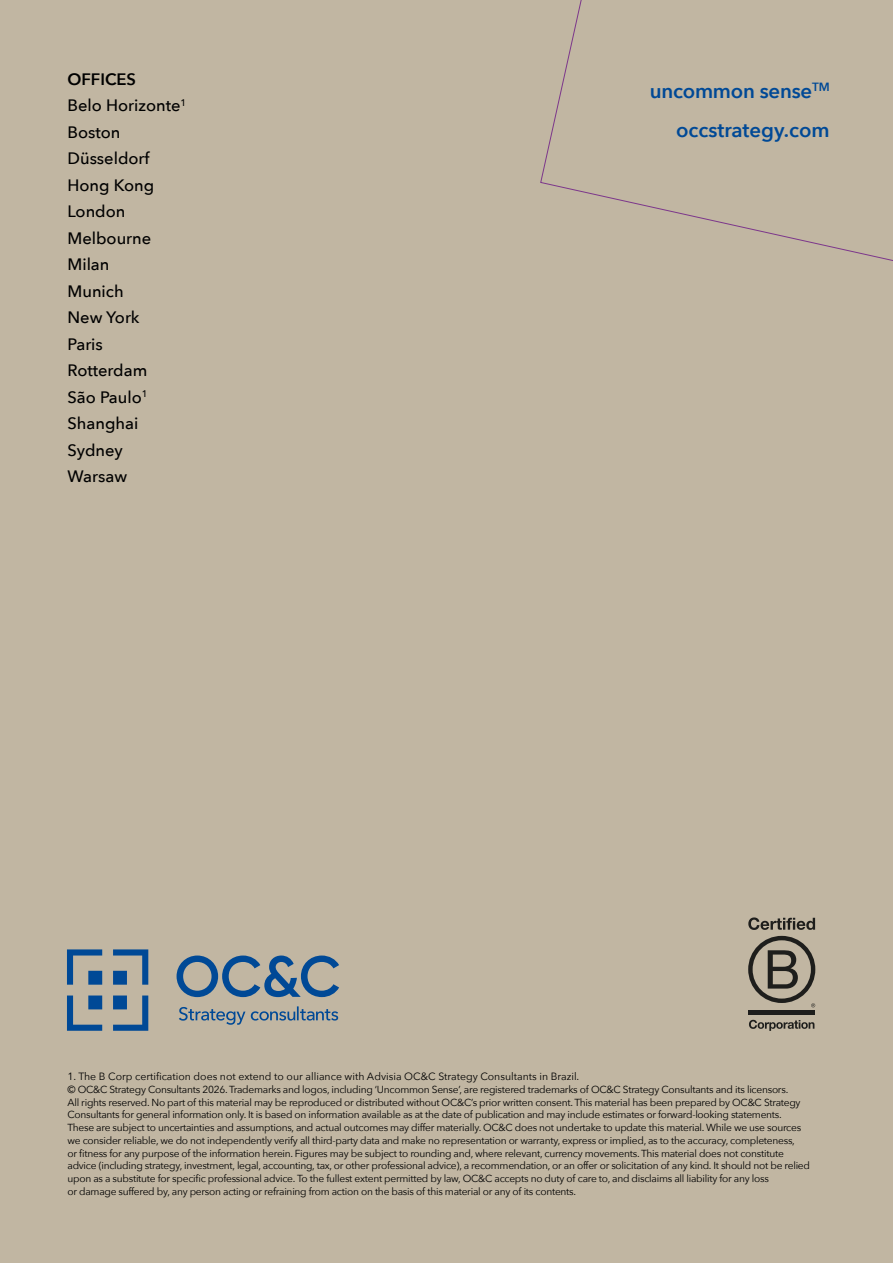
<style>
.page{position:relative;width:893px;height:1263px;background:#c1b6a2}
.page>*{position:absolute;margin:0;border:0;box-sizing:border-box;transform-origin:0 0}
.t1{font:600 20.4px "Avenir Next";letter-spacing:-.01em;color:#004996}
.t2{font:500 16.5px/26.5px "Avenir Next";color:#000}
.t3{font:600 16.5px "Avenir Next";color:#000}
.t4{font:600 11.85px "Avenir Next";color:#004996}
.t5{font:10.5px "Avenir Next";color:#000}
.t6{font:10.2px/12.8px "Avenir Next";letter-spacing:-.025em;color:#000}
</style>
<div class="page">
<svg style="left:540px;top:0;width:353px;height:261px"></svg>
<svg style="left:67px;top:949px;width:272px;height:82px"></svg>
<svg style="left:749px;top:1020px;width:65px;height:11px"></svg>
<svg style="left:748px;top:917px;width:67px;height:13px"></svg>
<hr style="left:748px;top:1010px;width:67px;height:4px;background:#1e1e1c">
<svg style="left:748px;top:936px;width:67px;height:71px"></svg>
<h2 class="t3" style="left:68px;top:65px;width:70px">OFFICES</h2>
<h2 class="t2" style="left:68px;top:91px;width:120px">Belo Horizonte<sup>1<br></sup>Boston<br>Düsseldorf<br>Hong Kong<br>London<br>Melbourne<br>Milan<br>Munich<br>New York<br>Paris<br>Rotterdam<br>São Paulo<sup>1<br></sup>Shanghai<br>Sydney<br>Warsaw</h2>
<p class="t4" style="left:812px;top:77px;width:19px">TM</p>
<h1 class="t1" style="left:650px;top:73px;width:164px">uncommon sense</h1>
<h1 class="t1" style="left:676px;top:112px;width:155px">occstrategy.com</h1>
<p class="t5" style="left:68px;top:1068px;width:513px">1. The B Corp certification does not extend to our alliance with Advisia OC&amp;C Strategy Consultants in Brazil.</p>
<p class="t6" style="left:68px;top:1082px;width:744px">© OC&amp;C Strategy Consultants 2026. Trademarks and logos, including ‘Uncommon Sense’, are registered trademarks of OC&amp;C Strategy Consultants and its licensors.<br>All rights reserved. No part of this material may be reproduced or distributed without OC&amp;C’s prior written consent. This material has been prepared by OC&amp;C Strategy Consultants for general information only. It is based on information available as at the date of publication and may include estimates or forward‑looking statements.<br>These are subject to uncertainties and assumptions, and actual outcomes may differ materially. OC&amp;C does not undertake to update this material. While we use sources we consider reliable, we do not independently verify all third‑party data and make no representation or warranty, express or implied, as to the accuracy, completeness,<br>or fitness for any purpose of the information herein. Figures may be subject to rounding and, where relevant, currency movements. This material does not constitute advice (including strategy, investment, legal, accounting, tax, or other professional advice), a recommendation, or an offer or solicitation of any kind. It should not be relied upon as a substitute for specific professional advice. To the fullest extent permitted by law, OC&amp;C accepts no duty of care to, and disclaims all liability for any loss<br>or damage suffered by, any person acting or refraining from action on the basis of this material or any of its contents.</p>
</div>
